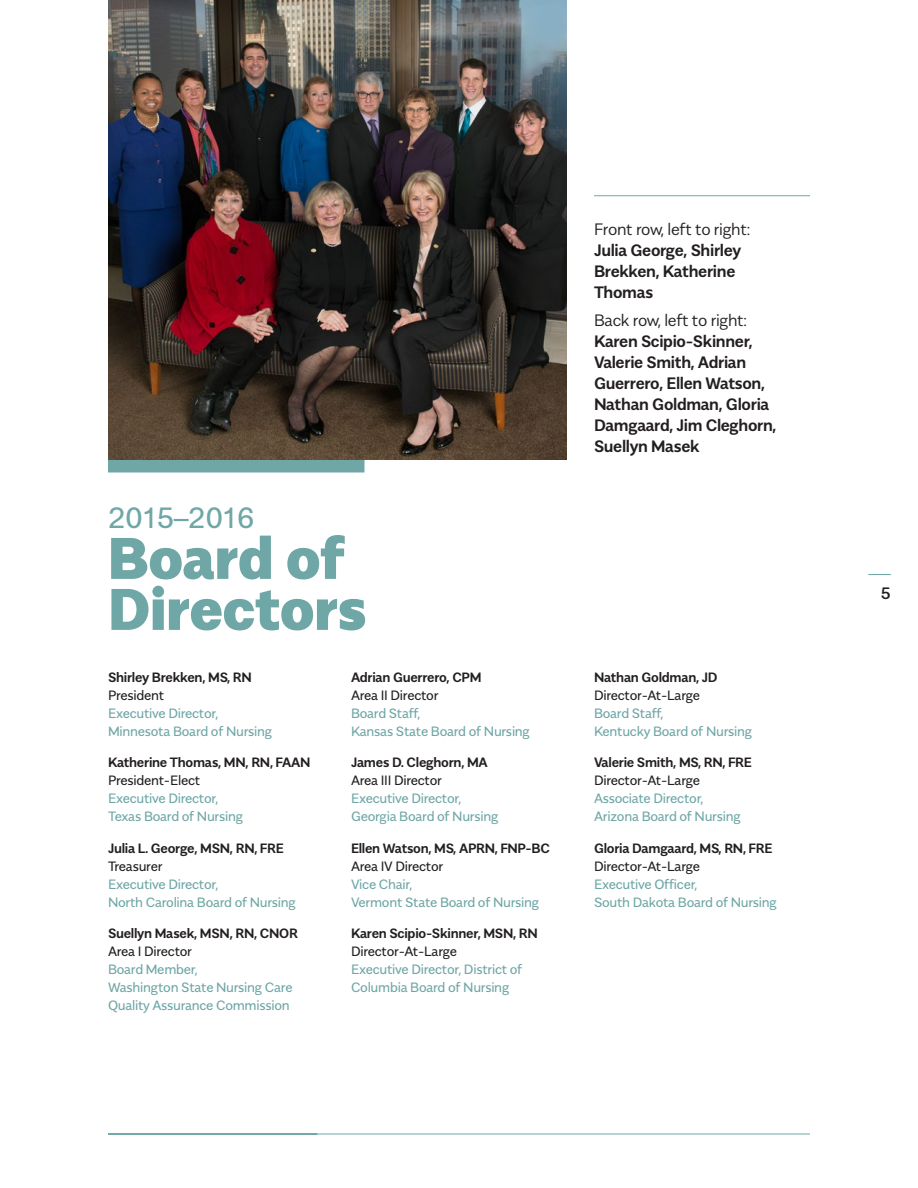
<style>
.page{position:relative;width:918px;height:1188px;background:#fff}
.page>*{position:absolute;margin:0;border:0;box-sizing:border-box;transform-origin:0 0}
.t1{font:900 58.5px/51px "Alergia Normal";letter-spacing:-.005em;color:#6fa6a6}
.Title_Lead-In{font:29.25px "Alergia Normal";letter-spacing:-.02em;color:#6fa6a6}
.Body_Copy{font:600 16.5px/21px "Alergia Normal";letter-spacing:-.02em;color:#231f20}
.t2{font:300 16.5px "Alergia Normal";color:#6fa6a6;scale:1.75 1}
.t3{font:500 16.5px "Alergia Normal";color:#231f20}
.Body_Copy-2{font:13.5px/18px "Alergia Normal";letter-spacing:-.02em;color:#6fa6a6}
.s1{font-weight:600;color:#231f20}
.s2{color:#231f20}
.s3{font-weight:300}
</style>
<div class="page">
<svg style="left:108px;top:459px;width:256px;height:13px;background:#6d9f9d"></svg>
<hr style="left:594px;top:195px;width:216px;height:1px;background:#6fa6a6">
<hr style="left:108px;top:1134px;width:702px;height:1px;background:#6fa6a6">
<hr style="left:108px;top:1133px;width:209px;height:2px;background:#6fa6a6">
<img style="left:108px;top:0;width:459px;height:459px">
<p class="Title_Lead-In" style="left:108px;top:495px;width:149px">2015–2016</p>
<p class="t1" style="left:108px;top:527px;width:260px">Board of<br>Directors</p>
<p class="Body_Copy-2" style="left:108px;top:667px;width:166px"><span class="s1">Shirley Brekken, MS, RN<br></span><span class="s2">President<br></span>Executive Director,<br>Minnesota Board of Nursing</p>
<p class="Body_Copy-2" style="left:108px;top:752px;width:204px"><span class="s1">Katherine Thomas, MN, RN, FAAN<br></span><span class="s2">President-Elect<br></span>Executive Director,<br>Texas Board of Nursing</p>
<p class="Body_Copy-2" style="left:108px;top:838px;width:190px"><span class="s1">Julia L. George, MSN, RN, FRE<br></span><span class="s2">Treasurer<br></span>Executive Director,<br>North Carolina Board of Nursing</p>
<p class="Body_Copy-2" style="left:108px;top:923px;width:191px"><span class="s1">Suellyn Masek, MSN, RN, CNOR<br></span><span class="s2">Area I Director<br></span>Board Member,<br>Washington State Nursing Care<br>Quality Assurance Commission</p>
<p class="Body_Copy-2" style="left:351px;top:667px;width:181px"><span class="s1">Adrian Guerrero, CPM<br></span><span class="s2">Area II Director<br></span>Board Staff,<br>Kansas State Board of Nursing</p>
<p class="Body_Copy-2" style="left:351px;top:752px;width:149px"><span class="s1">James D. Cleghorn, MA<br></span><span class="s2">Area III Director<br></span>Executive Director,<br>Georgia Board of Nursing</p>
<p class="Body_Copy-2" style="left:351px;top:838px;width:200px"><span class="s1">Ellen Watson, MS, APRN, FNP-BC<br></span><span class="s2">Area IV Director<br></span>Vice Chair,<br>Vermont State Board of Nursing</p>
<p class="Body_Copy-2" style="left:351px;top:923px;width:188px"><span class="s1">Karen Scipio-Skinner, MSN, RN<br></span><span class="s2">Director-At-Large<br></span>Executive Director, District of<br>Columbia Board of Nursing</p>
<p class="Body_Copy" style="left:594px;top:217px;width:158px"><span class="s3">Front row, left to right:<br></span>Julia George, Shirley<br>Brekken, Katherine<br>Thomas</p>
<p class="Body_Copy" style="left:594px;top:308px;width:184px"><span class="s3">Back row, left to right:<br></span>Karen Scipio-Skinner,<br>Valerie Smith, Adrian<br>Guerrero, Ellen Watson,<br>Nathan Goldman, Gloria<br>Damgaard, Jim Cleghorn,<br>Suellyn Masek</p>
<p class="Body_Copy-2" style="left:594px;top:667px;width:160px"><span class="s1">Nathan Goldman, JD<br></span><span class="s2">Director-At-Large<br></span>Board Staff,<br>Kentucky Board of Nursing</p>
<p class="Body_Copy-2" style="left:594px;top:752px;width:159px"><span class="s1">Valerie Smith, MS, RN, FRE<br></span><span class="s2">Director-At-Large<br></span>Associate Director,<br>Arizona Board of Nursing</p>
<p class="Body_Copy-2" style="left:594px;top:838px;width:185px"><span class="s1">Gloria Damgaard, MS, RN, FRE<br></span><span class="s2">Director-At-Large<br></span>Executive Officer,<br>South Dakota Board of Nursing</p>
<p class="t2" style="left:868px;top:561px;width:14px">—</p>
<p class="t3" style="left:881px;top:580px;width:12px">5</p>
</div>
